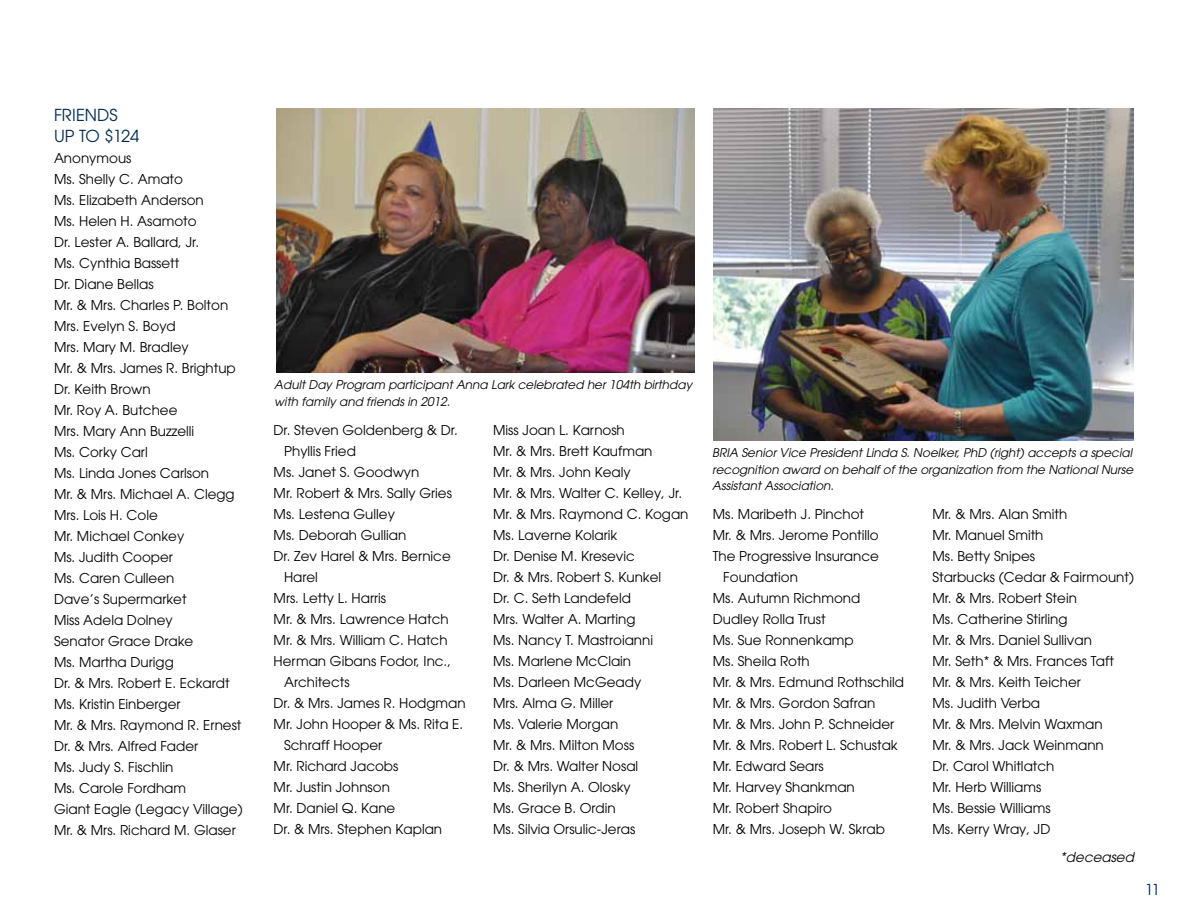
<style>
.page{position:relative;width:1188px;height:918px;background:#fff}
.page>*{position:absolute;margin:0;border:0;box-sizing:border-box;transform-origin:0 0}
.t1{font:16.5px/21px "Avant Garde";color:#002b51}
.t2{font:15px "Avant Garde";color:#002b51}
.t3{font:13.5px/21px "Avant Garde";color:#000}
.t4{font:italic 13.5px "Avant Garde";color:#000}
.t5{font:italic 12px/16.5px "Avant Garde";color:#000}
</style>
<div class="page">
<img style="left:713px;top:108px;width:421px;height:332px">
<img style="left:276px;top:108px;width:419px;height:265px">
<p class="t1" style="left:54px;top:104px;width:87px">FRIENDS<br>UP to $124</p>
<p class="t3" style="left:54px;top:147px;width:190px">Anonymous<br>Ms. Shelly C. Amato<br>Ms. Elizabeth Anderson<br>Ms. Helen H. Asamoto<br>Dr. Lester A. Ballard, Jr.<br>Ms. Cynthia Bassett<br>Dr. Diane Bellas<br>Mr. &amp; Mrs. Charles P. Bolton<br>Mrs. Evelyn S. Boyd<br>Mrs. Mary M. Bradley<br>Mr. &amp; Mrs. James R. Brightup<br>Dr. Keith Brown<br>Mr. Roy A. Butchee<br>Mrs. Mary Ann Buzzelli<br>Ms. Corky Carl<br>Ms. Linda Jones Carlson<br>Mr. &amp; Mrs. Michael A. Clegg<br>Mrs. Lois H. Cole<br>Mr. Michael Conkey<br>Ms. Judith Cooper<br>Ms. Caren Culleen<br>Dave’s Supermarket<br>Miss Adela Dolney<br>Senator Grace Drake<br>Ms. Martha Durigg<br>Dr. &amp; Mrs. Robert E. Eckardt<br>Ms. Kristin Einberger<br>Mr. &amp; Mrs. Raymond R. Ernest<br>Dr. &amp; Mrs. Alfred Fader<br>Ms. Judy S. Fischlin<br>Ms. Carole Fordham<br>Giant Eagle (Legacy Village)<br>Mr. &amp; Mrs. Richard M. Glaser</p>
<p class="t5" style="left:274px;top:377px;width:420px">Adult Day Program participant Anna Lark celebrated her 104th birthday with family and friends in 2012.</p>
<p class="t3" style="left:274px;top:420px;width:186px">Dr. Steven Goldenberg &amp; Dr.</p>
<p class="t3" style="left:284px;top:441px;width:73px">Phyllis Fried</p>
<p class="t3" style="left:274px;top:462px;width:147px">Ms. Janet S. Goodwyn</p>
<p class="t3" style="left:274px;top:483px;width:180px">Mr. Robert &amp; Mrs. Sally Gries</p>
<p class="t3" style="left:274px;top:504px;width:123px">Ms. Lestena Gulley</p>
<p class="t3" style="left:274px;top:525px;width:134px">Ms. Deborah Gullian</p>
<p class="t3" style="left:274px;top:546px;width:179px">Dr. Zev Harel &amp; Mrs. Bernice</p>
<p class="t3" style="left:284px;top:567px;width:35px">Harel</p>
<p class="t3" style="left:274px;top:588px;width:114px">Mrs. Letty L. Harris</p>
<p class="t3" style="left:274px;top:609px;width:177px">Mr. &amp; Mrs. Lawrence Hatch</p>
<p class="t3" style="left:274px;top:630px;width:176px">Mr. &amp; Mrs. William C. Hatch</p>
<p class="t3" style="left:274px;top:651px;width:179px">Herman Gibans Fodor, Inc.,</p>
<p class="t3" style="left:284px;top:672px;width:67px">Architects</p>
<p class="t3" style="left:274px;top:693px;width:194px">Dr. &amp; Mrs. James R. Hodgman</p>
<p class="t3" style="left:274px;top:714px;width:191px">Mr. John Hooper &amp; Ms. Rita E.</p>
<p class="t3" style="left:284px;top:735px;width:100px">Schraff Hooper</p>
<p class="t3" style="left:274px;top:756px;width:126px">Mr. Richard Jacobs</p>
<p class="t3" style="left:274px;top:777px;width:118px">Mr. Justin Johnson</p>
<p class="t3" style="left:274px;top:798px;width:123px">Mr. Daniel Q. Kane</p>
<p class="t3" style="left:274px;top:819px;width:170px">Dr. &amp; Mrs. Stephen Kaplan</p>
<p class="t3" style="left:493px;top:419px;width:197px">Miss Joan L. Karnosh<br>Mr. &amp; Mrs. Brett Kaufman<br>Mr. &amp; Mrs. John Kealy<br>Mr. &amp; Mrs. Walter C. Kelley, Jr.<br>Mr. &amp; Mrs. Raymond C. Kogan<br>Ms. Laverne Kolarik<br>Dr. Denise M. Kresevic<br>Dr. &amp; Mrs. Robert S. Kunkel<br>Dr. C. Seth Landefeld<br>Mrs. Walter A. Marting<br>Ms. Nancy T. Mastroianni<br>Ms. Marlene McClain<br>Ms. Darleen McGeady<br>Mrs. Alma G. Miller<br>Ms. Valerie Morgan<br>Mr. &amp; Mrs. Milton Moss<br>Dr. &amp; Mrs. Walter Nosal<br>Ms. Sherilyn A. Olosky<br>Ms. Grace B. Ordin<br>Ms. Silvia Orsulic-Jeras</p>
<p class="t5" style="left:712px;top:444px;width:423px;text-align:justify">BRIA Senior Vice President Linda S. Noelker, PhD (right) accepts a special recognition award on behalf of the organization from the National Nurse Assistant Association.</p>
<p class="t3" style="left:713px;top:504px;width:153px">Ms. Maribeth J. Pinchot</p>
<p class="t3" style="left:713px;top:525px;width:168px">Mr. &amp; Mrs. Jerome Pontillo</p>
<p class="t3" style="left:713px;top:546px;width:168px">The Progressive Insurance</p>
<p class="t3" style="left:723px;top:567px;width:76px">Foundation</p>
<p class="t3" style="left:713px;top:588px;width:149px">Ms. Autumn Richmond</p>
<p class="t3" style="left:713px;top:609px;width:114px">Dudley Rolla Trust</p>
<p class="t3" style="left:713px;top:630px;width:142px">Ms. Sue Ronnenkamp</p>
<p class="t3" style="left:713px;top:651px;width:99px">Ms. Sheila Roth</p>
<p class="t3" style="left:713px;top:672px;width:193px">Mr. &amp; Mrs. Edmund Rothschild</p>
<p class="t3" style="left:713px;top:693px;width:164px">Mr. &amp; Mrs. Gordon Safran</p>
<p class="t3" style="left:713px;top:714px;width:183px">Mr. &amp; Mrs. John P. Schneider</p>
<p class="t3" style="left:713px;top:735px;width:186px">Mr. &amp; Mrs. Robert L. Schustak</p>
<p class="t3" style="left:713px;top:756px;width:112px">Mr. Edward Sears</p>
<p class="t3" style="left:713px;top:777px;width:144px">Mr. Harvey Shankman</p>
<p class="t3" style="left:713px;top:798px;width:121px">Mr. Robert Shapiro</p>
<p class="t3" style="left:713px;top:819px;width:174px">Mr. &amp; Mrs. Joseph W. Skrab</p>
<p class="t3" style="left:932px;top:504px;width:203px">Mr. &amp; Mrs. Alan Smith<br>Mr. Manuel Smith<br>Ms. Betty Snipes<br>Starbucks (Cedar &amp; Fairmount)<br>Mr. &amp; Mrs. Robert Stein<br>Ms. Catherine Stirling<br>Mr. &amp; Mrs. Daniel Sullivan<br>Mr. Seth* &amp; Mrs. Frances Taft<br>Mr. &amp; Mrs. Keith Teicher<br>Ms. Judith Verba<br>Mr. &amp; Mrs. Melvin Waxman<br>Mr. &amp; Mrs. Jack Weinmann<br>Dr. Carol Whitlatch<br>Mr. Herb Williams<br>Ms. Bessie Williams<br>Ms. Kerry Wray, JD</p>
<p class="t4" style="left:1060px;top:849px;width:75px">*deceased</p>
<p class="t2" style="left:1145px;top:881px;width:16px">11</p>
</div>
